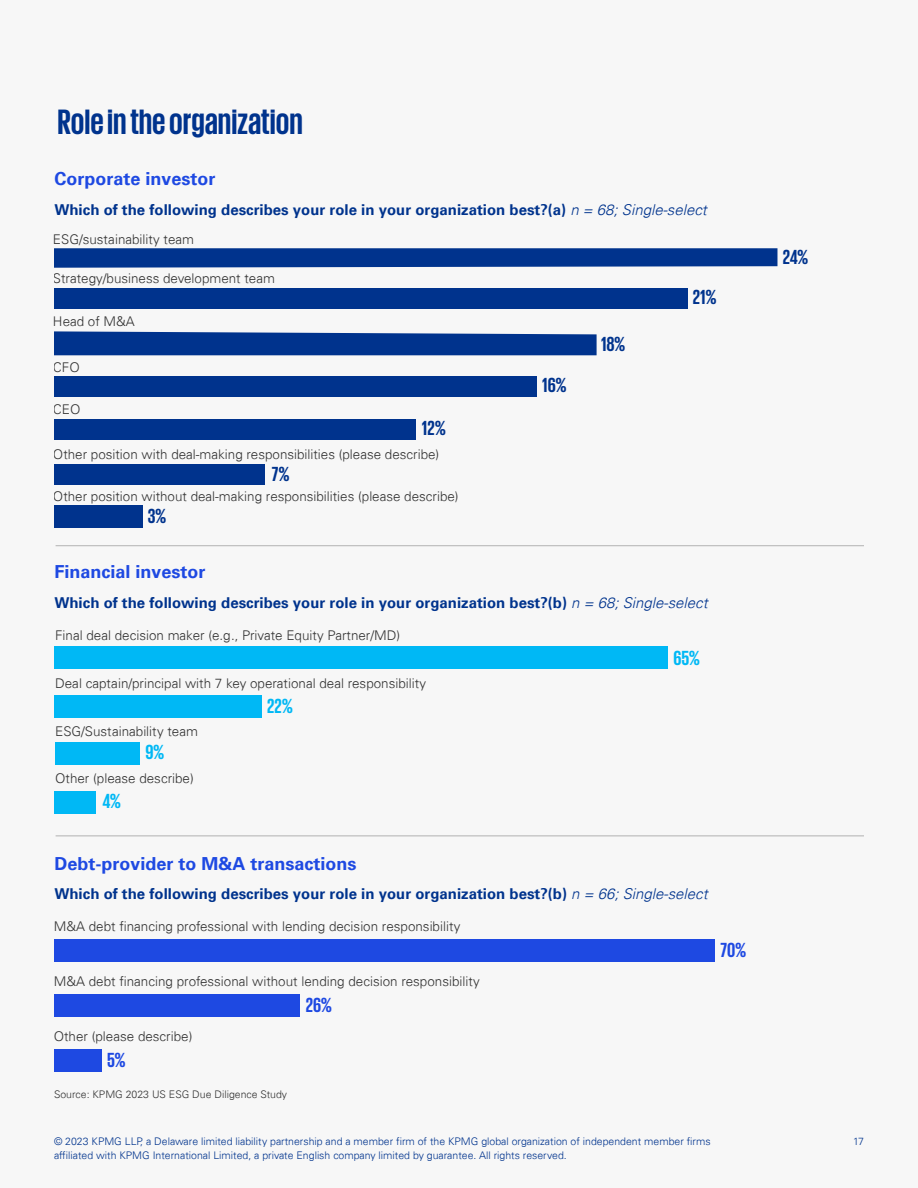
<style>
.page{position:relative;width:918px;height:1188px;background:#f7f7f7}
.page>*{position:absolute;margin:0;border:0;box-sizing:border-box;transform-origin:0 0}
.t1{font:700 36px "KPMG";color:#00338d}
.t2{font:700 20.85px "KPMG";color:#00338d}
.t3{font:700 20.85px "KPMG";color:#00b8f5}
.t4{font:700 20.85px "KPMG";color:#1e49e2}
.t5{font:700 18px "Univers";color:#1e49e2}
.t6{font:700 15px "Univers";color:#00338d}
.t7{font:300 13.35px "Univers 45";color:#333}
.t8{font:300 10.5px "Univers 45";color:#00338d}
.t9{font:300 10.5px "Univers 45";color:#333}
.s1{font-family:"Univers 45";font-weight:300;font-style:italic}
</style>
<div class="page">
<div style="left:54px;top:505px;width:89px;height:23px;background:#00338d"></div>
<div style="left:54px;top:464px;width:211px;height:21px;background:#00338d"></div>
<div style="left:54px;top:419px;width:362px;height:21px;background:#00338d"></div>
<div style="left:54px;top:376px;width:482px;height:21px;background:#00338d"></div>
<svg style="left:54px;top:331px;width:543px;height:24px;background:#134295"></svg>
<div style="left:54px;top:288px;width:633px;height:21px;background:#00338d"></div>
<svg style="left:54px;top:248px;width:723px;height:20px;background:#0f3f93"></svg>
<div style="left:55px;top:791px;width:41px;height:23px;background:#00b8f5"></div>
<div style="left:55px;top:742px;width:84px;height:23px;background:#00b8f5"></div>
<div style="left:55px;top:695px;width:207px;height:23px;background:#00b8f5"></div>
<div style="left:55px;top:646px;width:613px;height:23px;background:#00b8f5"></div>
<div style="left:55px;top:1049px;width:47px;height:23px;background:#1e49e2"></div>
<div style="left:55px;top:994px;width:245px;height:23px;background:#1e49e2"></div>
<div style="left:55px;top:939px;width:660px;height:23px;background:#1e49e2"></div>
<hr style="left:56px;top:545px;width:808px;height:1px;background:#b2b2b2">
<hr style="left:56px;top:836px;width:808px;height:1px;background:#b2b2b2">
<h1 class="t1" style="left:57px;top:104px;width:247px">Role in the organization</h1>
<h3 class="t5" style="left:54px;top:168px;width:163px">Corporate investor</h3>
<p class="t6" style="left:54px;top:201px;width:654px">Which of the following describes your role in your organization best?(a) <span class="s1">n = 68; Single-select</span></p>
<p class="t7" style="left:53px;top:231px;width:143px">ESG/sustainability team</p>
<p class="t7" style="left:53px;top:270px;width:224px">Strategy/business development team</p>
<p class="t7" style="left:53px;top:313px;width:83px">Head of M&amp;A</p>
<p class="t7" style="left:53px;top:359px;width:28px">CFO</p>
<p class="t7" style="left:53px;top:401px;width:29px">CEO</p>
<h2 class="t2" style="left:422px;top:418px;width:26px">12%</h2>
<p class="t7" style="left:53px;top:446px;width:388px">Other position with deal-making responsibilities (please describe)</p>
<h2 class="t2" style="left:272px;top:464px;width:19px">7%</h2>
<p class="t7" style="left:53px;top:488px;width:407px">Other position without deal-making responsibilities (please describe)</p>
<h2 class="t2" style="left:148px;top:506px;width:20px">3%</h2>
<h2 class="t2" style="left:542px;top:375px;width:26px">16%</h2>
<h2 class="t2" style="left:601px;top:334px;width:26px">18%</h2>
<h2 class="t2" style="left:693px;top:287px;width:26px">21%</h2>
<h3 class="t5" style="left:54px;top:561px;width:153px">Financial investor</h3>
<p class="t6" style="left:54px;top:594px;width:655px">Which of the following describes your role in your organization best?(b) <span class="s1">n = 68; Single-select</span></p>
<p class="t7" style="left:55px;top:628px;width:347px">Final deal decision maker (e.g., Private Equity Partner/MD)</p>
<p class="t7" style="left:55px;top:675px;width:373px">Deal captain/principal with 7 key operational deal responsibility</p>
<p class="t7" style="left:55px;top:723px;width:144px">ESG/Sustainability team</p>
<h2 class="t3" style="left:145px;top:741px;width:21px">9%</h2>
<p class="t7" style="left:55px;top:771px;width:140px">Other (please describe)</p>
<h2 class="t3" style="left:102px;top:790px;width:20px">4%</h2>
<h2 class="t3" style="left:267px;top:695px;width:27px">22%</h2>
<h2 class="t3" style="left:674px;top:647px;width:28px">65%</h2>
<h3 class="t5" style="left:54px;top:853px;width:304px">Debt-provider to M&amp;A transactions</h3>
<p class="t6" style="left:54px;top:885px;width:655px">Which of the following describes your role in your organization best?(b) <span class="s1">n = 66; Single-select</span></p>
<p class="t7" style="left:54px;top:918px;width:408px">M&amp;A debt financing professional with lending decision responsibility</p>
<p class="t7" style="left:54px;top:973px;width:428px">M&amp;A debt financing professional without lending decision responsibility</p>
<p class="t7" style="left:54px;top:1028px;width:140px">Other (please describe)</p>
<h2 class="t4" style="left:107px;top:1049px;width:20px">5%</h2>
<h2 class="t4" style="left:306px;top:994px;width:28px">26%</h2>
<h2 class="t4" style="left:720px;top:939px;width:27px">70%</h2>
<h2 class="t2" style="left:783px;top:247px;width:27px">24%</h2>
<p class="t9" style="left:54px;top:1088px;width:235px">Source: KPMG 2023 US ESG Due Diligence Study</p>
<p class="t8" style="left:54px;top:1135px;width:658px">© 2023 KPMG LLP, a Delaware limited liability partnership and a member firm of the KPMG global organization of independent member firms</p>
<p class="t8" style="left:853px;top:1135px;width:12px">17</p>
<p class="t8" style="left:54px;top:1149px;width:514px">affiliated with KPMG International Limited, a private English company limited by guarantee. All rights reserved.</p>
</div>
